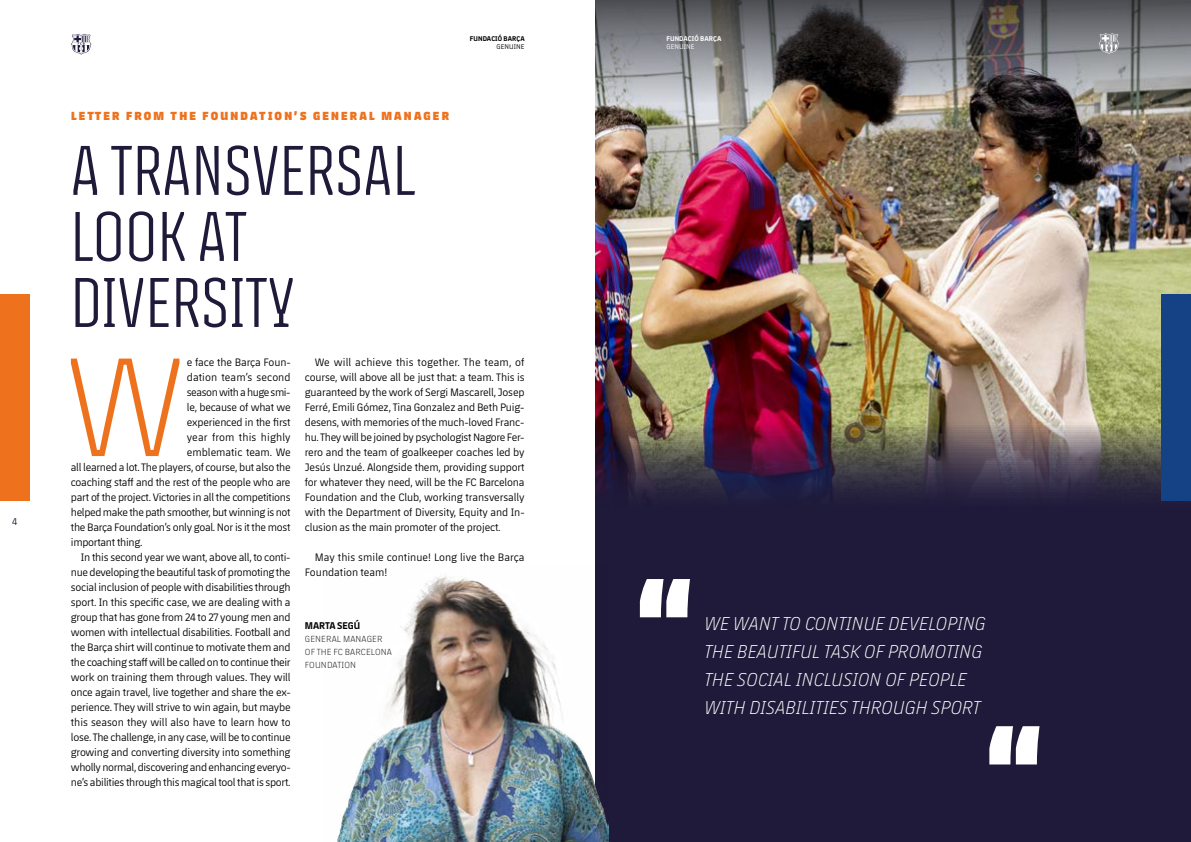
<style>
.page{position:relative;width:1191px;height:842px;background:#fff}
.page>*{position:absolute;margin:0;border:0;box-sizing:border-box;transform-origin:0 0}
.t1{font:300 143.4px "FCBARCELONA";color:#ee721e}
.t2{font:72px/66px "FCBARCELONACONDENSED";letter-spacing:.01em;color:#1f1a3a}
.t3{font:italic 300 19px/28px "FCBARCELONA";letter-spacing:-.01em;color:#fff}
.t4{font:800 12px "FCBARCELONA";letter-spacing:.185em;color:#ee721e}
.t5{font:11px/15px "FCBARCELONA";letter-spacing:-.02em;color:#000;text-align:justify}
.t6{font:11px/15px "FCBARCELONA";letter-spacing:.005em;color:#000}
.t7{font:11px "FCBARCELONA";letter-spacing:.01em;color:#000}
.t8{font:11px "FCBARCELONA";letter-spacing:-.04em;color:#000}
.t9{font:11px "FCBARCELONA";color:#000}
.t10{font:700 10px "FCBARCELONA";color:#000}
.t11{font:10px "FCBARCELONA";color:#1f1a3a}
.t12{font:300 9px/13px "FCBARCELONA";letter-spacing:.015em;color:#000}
.t13{font:700 7px "FCBARCELONA";letter-spacing:.015em;color:#000}
.t14{font:700 7px "FCBARCELONA";letter-spacing:.015em;color:#fff}
.t15{font:7px "FCBARCELONA";letter-spacing:.015em;color:#000}
.t16{font:7px "FCBARCELONA";letter-spacing:.015em;color:#fff}
</style>
<div class="page">
<div style="left:0;top:294px;width:30px;height:207px;background:#ee721e"></div>
<svg style="left:71px;top:34px;width:20px;height:21px"></svg>
<div style="left:595px;top:0;width:596px;height:842px;background:#1f1a3a"></div>
<img style="left:595px;top:103px;width:596px;height:515px">
<img style="left:337px;top:565px;width:271px;height:277px">
<div style="left:1161px;top:294px;width:30px;height:207px;background:#154284"></div>
<svg style="left:595px;top:0;width:596px;height:103px;background:#6a6a6b"></svg>
<svg style="left:1098px;top:33px;width:21px;height:21px"></svg>
<svg style="left:989px;top:726px;width:50px;height:38px"></svg>
<svg style="left:640px;top:579px;width:50px;height:38px"></svg>
<p class="t11" style="left:12px;top:514px;width:7px">4</p>
<p class="t13" style="left:470px;top:34px;width:56px">FUNDACIÓ BARÇA</p>
<p class="t15" style="left:496px;top:42px;width:30px">GENUINE</p>
<p class="t4" style="left:71px;top:107px;width:379px">LETTER FROM THE FOUNDATION’S GENERAL MANAGER</p>
<h2 class="t2" style="left:71px;top:137px;width:346px">A TRANSVERSAL<br>LOOK AT<br>DIVERSITY</h2>
<h1 class="t1" style="left:63px;top:310px;width:125px">W</h1>
<p class="t5" style="left:187px;top:354px;width:105px">e face the Barça Foun-</p>
<p class="t7" style="left:187px;top:370px;width:105px">dation team’s second</p>
<p class="t8" style="left:187px;top:385px;width:105px">season with a huge smi-</p>
<p class="t5" style="left:187px;top:399px;width:105px">le, because of what we</p>
<p class="t5" style="left:187px;top:414px;width:105px">experienced in the first</p>
<p class="t7" style="left:187px;top:430px;width:105px">year from this highly</p>
<p class="t9" style="left:187px;top:445px;width:105px">emblematic team. We</p>
<p class="t5" style="left:71px;top:459px;width:221px">all learned a lot. The players, of course, but also the</p>
<p class="t5" style="left:71px;top:474px;width:221px">coaching staff and the rest of the people who are</p>
<p class="t5" style="left:71px;top:489px;width:221px">part of the project. Victories in all the competitions</p>
<p class="t5" style="left:71px;top:504px;width:221px">helped make the path smoother, but winning is not</p>
<p class="t5" style="left:71px;top:519px;width:221px">the Barça Foundation’s only goal. Nor is it the most</p>
<p class="t5" style="left:71px;top:534px;width:73px">important thing.</p>
<p class="t5" style="left:81px;top:549px;width:211px">In this second year we want, above all, to conti-</p>
<p class="t5" style="left:71px;top:564px;width:221px">nue developing the beautiful task of promoting the</p>
<p class="t5" style="left:71px;top:579px;width:221px">social inclusion of people with disabilities through</p>
<p class="t5" style="left:71px;top:594px;width:221px">sport. In this specific case, we are dealing with a</p>
<p class="t5" style="left:71px;top:609px;width:221px">group that has gone from 24 to 27 young men and</p>
<p class="t5" style="left:71px;top:624px;width:221px">women with intellectual disabilities. Football and</p>
<p class="t5" style="left:71px;top:639px;width:221px">the Barça shirt will continue to motivate them and</p>
<p class="t5" style="left:71px;top:654px;width:221px">the coaching staff will be called on to continue their</p>
<p class="t5" style="left:71px;top:669px;width:221px">work on training them through values. They will</p>
<p class="t5" style="left:71px;top:684px;width:221px">once again travel, live together and share the ex-</p>
<p class="t5" style="left:71px;top:699px;width:221px">perience. They will strive to win again, but maybe</p>
<p class="t5" style="left:71px;top:714px;width:221px">this season they will also have to learn how to</p>
<p class="t5" style="left:71px;top:729px;width:221px">lose. The challenge, in any case, will be to continue</p>
<p class="t5" style="left:71px;top:744px;width:221px">growing and converting diversity into something</p>
<p class="t5" style="left:71px;top:759px;width:221px">wholly normal, discovering and enhancing everyo-</p>
<p class="t5" style="left:71px;top:774px;width:221px">ne’s abilities through this magical tool that is sport.</p>
<p class="t5" style="left:305px;top:354px;width:221px;text-indent:10px">We will achieve this together. The team, of course, will above all be just that: a team. This is guaranteed by the work of Sergi Mascarell, Josep Ferré, Emili Gómez, Tina Gonzalez and Beth Puig&shy;desens, with memories of the much-loved Franc&shy;hu. They will be joined by psychologist Nagore Fer&shy;rero and the team of goalkeeper coaches led by Jesús Unzué. Alongside them, providing support for whatever they need, will be the FC Barcelona Foundation and the Club, working transversally with the Department of Diversity, Equity and In&shy;clusion as the main promoter of the project.</p>
<p class="t6" style="left:305px;top:549px;width:221px;text-indent:10px">May this smile continue! Long live the Barça<br>Foundation team!</p>
<p class="t10" style="left:305px;top:618px;width:57px">MARTA SEGÚ</p>
<p class="t12" style="left:305px;top:632px;width:88px">GENERAL MANAGER<br>OF THE FC BARCELONA<br>FOUNDATION</p>
<p class="t14" style="left:666px;top:34px;width:56px">FUNDACIÓ BARÇA</p>
<p class="t16" style="left:666px;top:42px;width:30px">GENUINE</p>
<h3 class="t3" style="left:704px;top:608px;width:283px">WE WANT TO CONTINUE DEVELOPING<br>THE BEAUTIFUL TASK OF PROMOTING<br>THE SOCIAL INCLUSION OF PEOPLE<br>WITH DISABILITIES THROUGH SPORT</h3>
</div>
